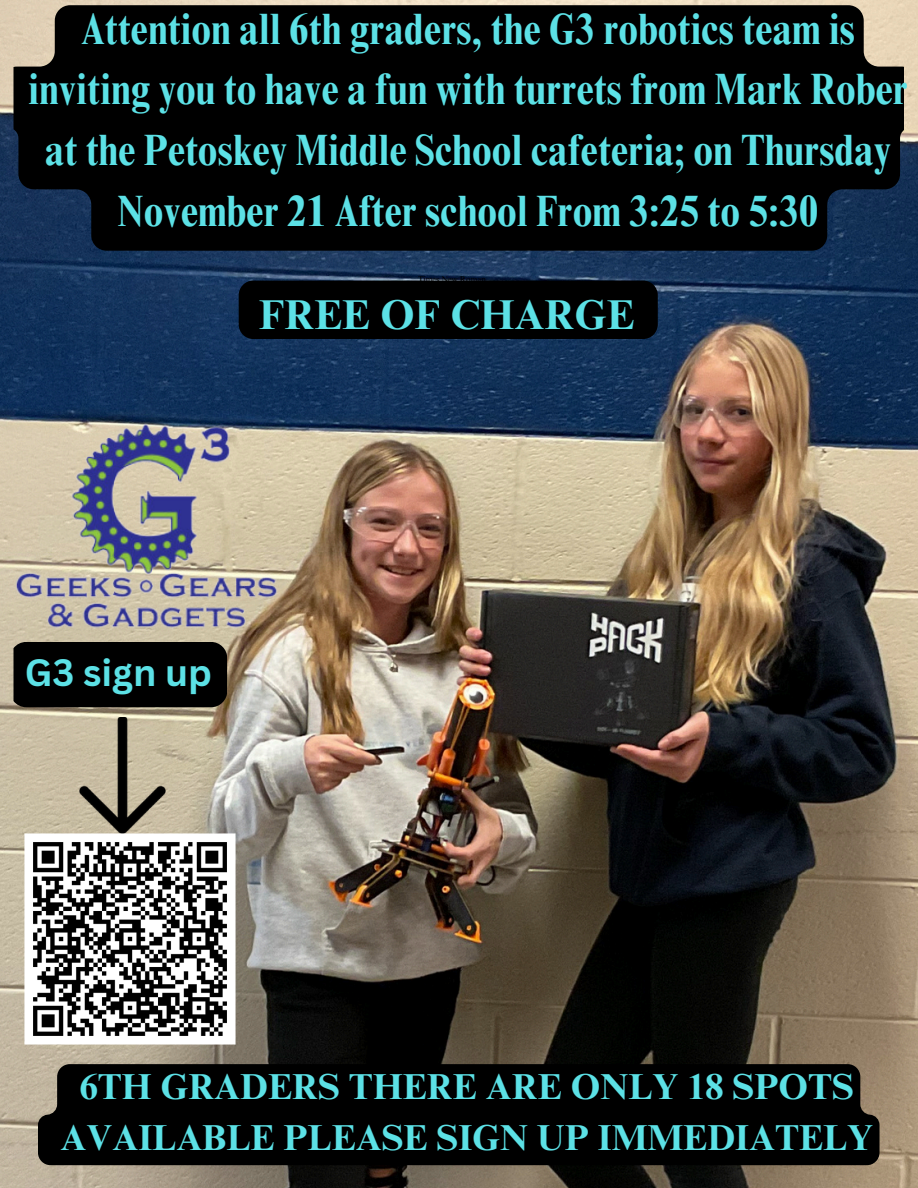
<style>
.page{position:relative;width:918px;height:1188px;background:#fff}
.page>*{position:absolute;margin:0;border:0;box-sizing:border-box;transform-origin:0 0}
.t1{font:700 condensed 43.95px/60.9px "Times NRMT Pro";color:#5ce1e6;text-align:center}
.t2{font:700 41.7px "Times NRMT Pro";color:#5ce1e6}
.t3{font:700 37.2px "Canva Sans";color:#5ce1e6}
.t4{font:700 36.15px/50.6px "Times NRMT Pro";color:#5ce1e6;text-align:center}
.t5{font:8.25px "Times NRMT Pro";color:#000}
</style>
<div class="page">
<img style="left:0;top:0;width:918px;height:1188px">
<img style="left:14px;top:421px;width:267px;height:210px">
<img style="left:74px;top:718px;width:97px;height:113px">
<div style="left:14px;top:642px;width:213px;height:65px;background:#000"></div>
<svg style="left:14px;top:5px;width:890px;height:246px;background:#060708"></svg>
<img style="left:21px;top:831px;width:218px;height:217px">
<div style="left:38px;top:1064px;width:842px;height:101px;background:#000"></div>
<div style="left:239px;top:281px;width:419px;height:58px;background:#000"></div>
<p class="t1" style="left:28px;top:4px;width:881px">Attention all 6th graders, the G3 robotics team is inviting you to have a fun with turrets from Mark Rober at the Petoskey Middle School cafeteria; on Thursday November 21 After school From 3:25 to 5:30</p>
<h3 class="t5" style="left:418px;top:276px;width:70px">Times New Roman</h3>
<p class="t2" style="left:259px;top:299px;width:377px">FREE OF CHARGE</p>
<h2 class="t3" style="left:25px;top:646px;width:189px">G3 sign up</h2>
<p class="t4" style="left:61px;top:1066px;width:814px">6TH GRADERS THERE ARE ONLY 18 SPOTS<br>AVAILABLE PLEASE SIGN UP IMMEDIATELY</p>
</div>
